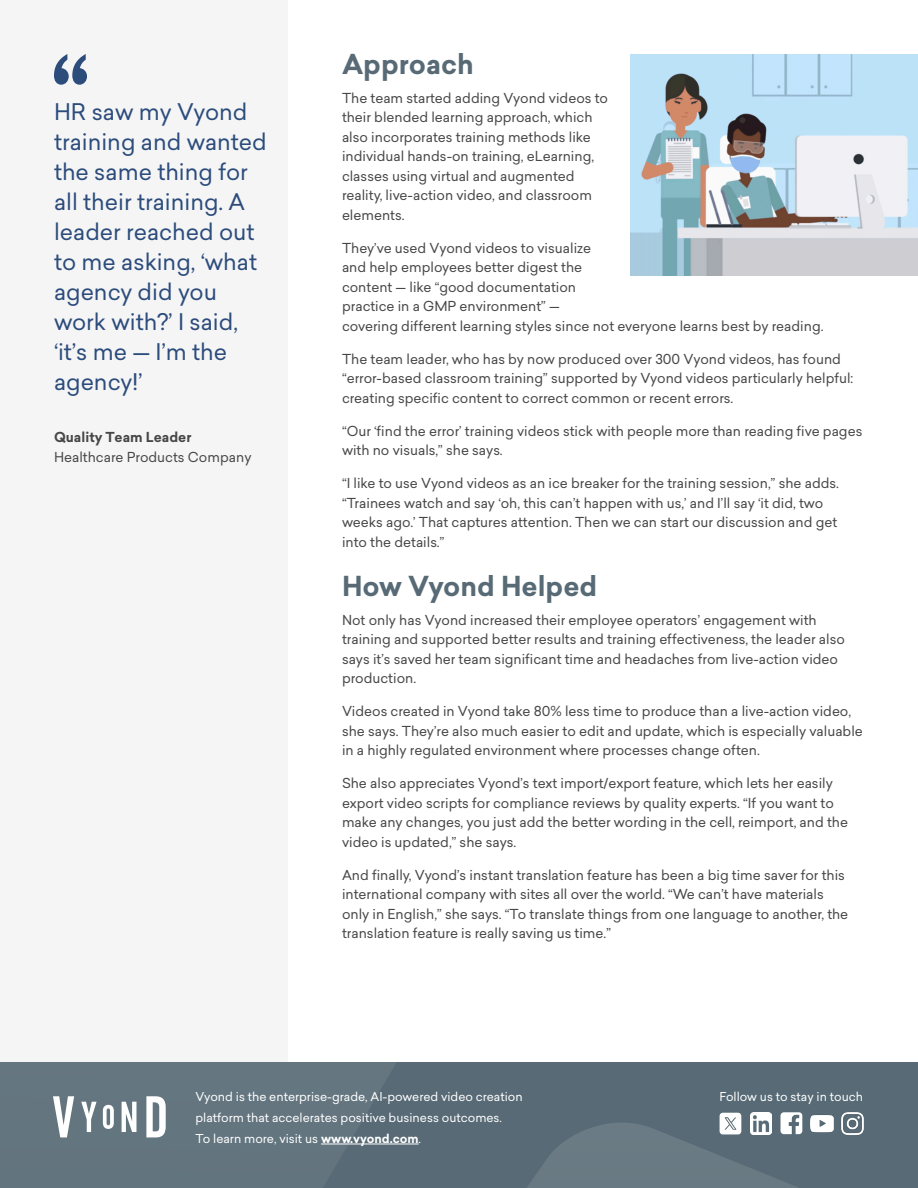
<style>
.page{position:relative;width:918px;height:1188px;background:#fff}
.page>*{position:absolute;margin:0;border:0;box-sizing:border-box;transform-origin:0 0}
.t1{font:700 27px "Sailec";color:#576a75}
.Callout{font:22.5px/30px "Sailec";color:#2c4c7c}
.Body{font:13.5px/19.5px "Sailec";color:#474747}
.Small_Body_Copy{font:13.5px/19.5px "Sailec";color:#474747}
.t2{font:12px/21px "Sailec";color:#fff}
.s1{font-weight:700}
</style>
<div class="page">
<div style="left:0;top:0;width:288px;height:1067px;background:#f5f5f5"></div>
<img style="left:630px;top:54px;width:288px;height:222px">
<svg style="left:54px;top:54px;width:33px;height:31px"></svg>
<div style="left:0;top:1062px;width:918px;height:126px;background:#576a75"></div>
<svg style="left:0;top:1062px;width:397px;height:126px"></svg>
<div style="left:521px;top:1123px;width:300px;height:65px;background:linear-gradient(to bottom,#5c6f79,#677882)"></div>
<svg style="left:53px;top:1096px;width:21px;height:41px"></svg>
<svg style="left:81px;top:1102px;width:16px;height:30px"></svg>
<svg style="left:103px;top:1105px;width:11px;height:24px"></svg>
<svg style="left:122px;top:1102px;width:14px;height:30px"></svg>
<svg style="left:146px;top:1096px;width:20px;height:41px"></svg>
<hr style="left:321px;top:1144px;width:98px;height:1px;background:#fff">
<img style="left:750px;top:1113px;width:22px;height:21px">
<img style="left:781px;top:1112px;width:21px;height:22px">
<img style="left:810px;top:1115px;width:24px;height:19px">
<img style="left:841px;top:1112px;width:23px;height:23px">
<img style="left:720px;top:1113px;width:21px;height:21px">
<p class="Callout" style="left:54px;top:96px;width:214px">HR saw my Vyond training and wanted the same thing for all their training. A leader reached out to me asking, ‘what agency did you work with?’ I said, ‘it’s me — I’m the agency!’</p>
<p class="Small_Body_Copy" style="left:54px;top:427px;width:199px"><span class="s1">Quality Team Leader<br></span>Healthcare Products Company</p>
<h2 class="t1" style="left:342px;top:45px;width:133px">Approach</h2>
<p class="Body" style="left:342px;top:88px;width:268px">The team started adding Vyond videos to their blended learning approach, which also incorporates training methods like individual hands-on training, eLearning, classes using virtual and augmented reality, live-action video, and classroom elements.</p>
<p class="Body" style="left:342px;top:238px;width:483px">They’ve used Vyond videos to visualize<br>and help employees better digest the<br>content — like “good documentation<br>practice in a GMP environment” —<br>covering different learning styles since not everyone learns best by reading.</p>
<p class="Body" style="left:342px;top:349px;width:513px">The team leader, who has by now produced over 300 Vyond videos, has found “error-based classroom training” supported by Vyond videos particularly helpful: creating specific content to correct common or recent errors.</p>
<p class="Body" style="left:342px;top:421px;width:522px">“Our ‘find the error’ training videos stick with people more than reading five pages with no visuals,” she says.</p>
<p class="Body" style="left:342px;top:473px;width:499px">“I like to use Vyond videos as an ice breaker for the training session,” she adds. “Trainees watch and say ‘oh, this can’t happen with us,’ and I’ll say ‘it did, two weeks ago.’ That captures attention. Then we can start our discussion and get into the details.”</p>
<h2 class="t1" style="left:342px;top:567px;width:257px">How Vyond Helped</h2>
<p class="Body" style="left:342px;top:610px;width:504px">Not only has Vyond increased their employee operators’ engagement with training and supported better results and training effectiveness, the leader also says it’s saved her team significant time and headaches from live-action video production.</p>
<p class="Body" style="left:342px;top:701px;width:522px">Videos created in Vyond take 80% less time to produce than a live-action video, she says. They’re also much easier to edit and update, which is especially valuable in a highly regulated environment where processes change often.</p>
<p class="Body" style="left:342px;top:773px;width:508px">She also appreciates Vyond’s text import/export feature, which lets her easily export video scripts for compliance reviews by quality experts. “If you want to make any changes, you just add the better wording in the cell, reimport, and the video is updated,” she says.</p>
<p class="Body" style="left:342px;top:865px;width:508px">And finally, Vyond’s instant translation feature has been a big time saver for this international company with sites all over the world. “We can’t have materials only in English,” she says. “To translate things from one language to another, the translation feature is really saving us time.”</p>
<p class="t2" style="left:195px;top:1086px;width:329px">Vyond is the enterprise-grade, AI-powered video creation platform that accelerates positive business outcomes.<br>To learn more, visit us <span class="s1">www.vyond.com</span>.</p>
<p class="t2" style="left:720px;top:1086px;width:145px">Follow us to stay in touch</p>
</div>
